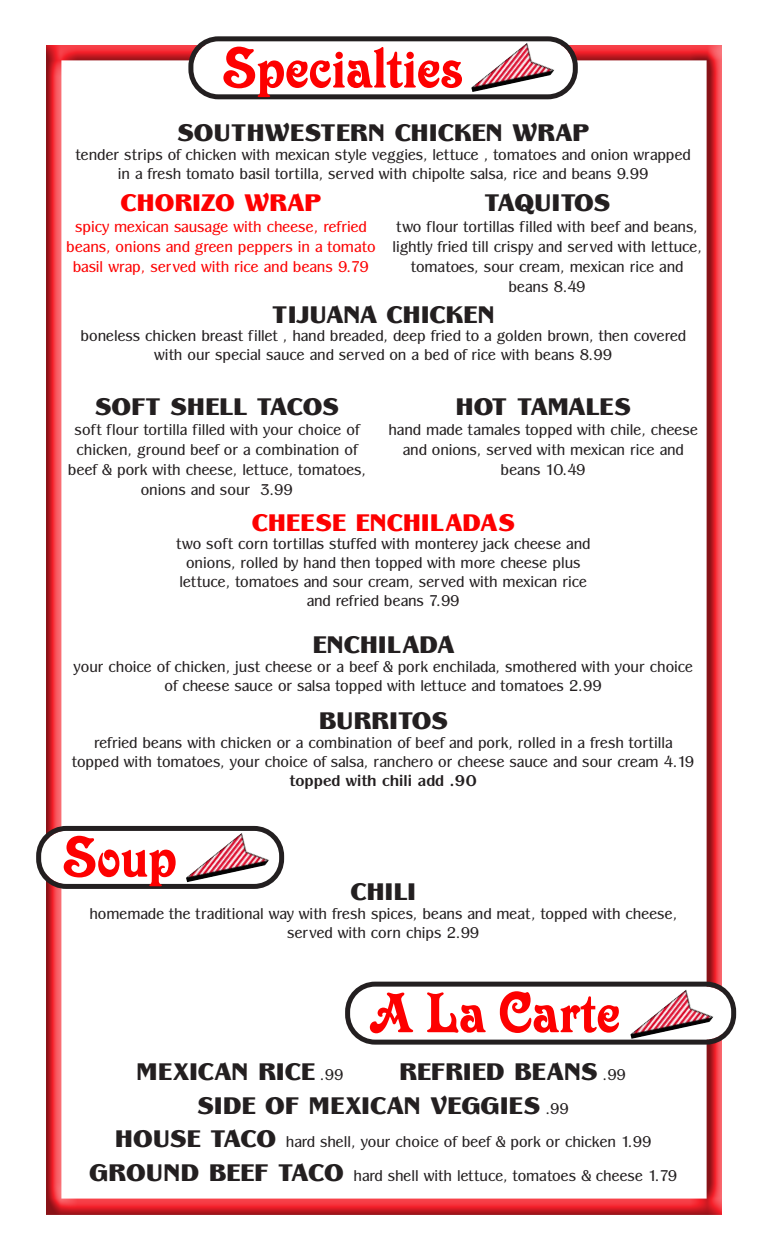
<style>
.page{position:relative;width:765px;height:1260px;background:#fff}
.page>*{position:absolute;margin:0;border:0;box-sizing:border-box;transform-origin:0 0}
.t1{font:61.25px "Victorian Let Plain";color:#fd0000}
.t2{font:25px/33.4px "Panache Black DTC";color:#231f20}
.t3{font:25px "Panache Black DTC";color:#fd0000}
.t4{font:16.25px/18.9px "Panache Book DTC";color:#231f20;text-align:center}
.t5{font:16.25px/20.1px "Panache Book DTC";color:#fd0000;text-align:center}
.t6{font:16.25px "Panache Bold DTC";color:#231f20}
.s1{font-family:"Panache Book DTC";font-size:16.25px}
.s2{font-family:"Panache Black DTC";font-size:25px}
</style>
<div class="page">
<img style="left:46px;top:45px;width:675px;height:1170px">
<svg style="left:188px;top:36px;width:390px;height:63px"></svg>
<img style="left:471px;top:42px;width:84px;height:50px">
<svg style="left:36px;top:826px;width:248px;height:63px"></svg>
<img style="left:186px;top:833px;width:84px;height:49px">
<svg style="left:345px;top:982px;width:391px;height:63px"></svg>
<img style="left:630px;top:989px;width:84px;height:50px">
<h1 class="t1" style="left:222px;top:31px;width:242px">Specialties</h1>
<h2 class="t2" style="left:177px;top:119px;width:413px">SOUTHWESTERN CHICKEN WRAP</h2>
<p class="t4" style="left:76px;top:146px;width:616px">tender strips of chicken with mexican style veggies, lettuce , tomatoes and onion wrapped in a fresh tomato basil tortilla, served with chipolte salsa, rice and beans 9.99</p>
<h2 class="t3" style="left:121px;top:195px;width:202px">CHORIZO WRAP</h2>
<p class="t5" style="left:66px;top:218px;width:311px">spicy mexican sausage with cheese, refried beans, onions and green peppers in a tomato basil wrap, served with rice and beans 9.79</p>
<h2 class="t2" style="left:484px;top:189px;width:128px">TAQUITOS</h2>
<p class="t4" style="left:392px;top:218px;width:311px;line-height:20.1px">two flour tortillas filled with beef and beans, lightly fried till crispy and served with lettuce, tomatoes, sour cream, mexican rice and beans 8.49</p>
<h2 class="t2" style="left:272px;top:300px;width:224px">TIJUANA CHICKEN</h2>
<p class="t4" style="left:81px;top:328px;width:607px">boneless chicken breast fillet , hand breaded, deep fried to a golden brown, then covered with our special sauce and served on a bed of rice with beans 8.99</p>
<h2 class="t2" style="left:95px;top:392px;width:245px">SOFT SHELL TACOS</h2>
<p class="t4" style="left:68px;top:421px;width:299px;line-height:20.1px">soft flour tortilla filled with your choice of chicken, ground beef or a combination of beef &amp; pork with cheese, lettuce, tomatoes, onions and sour 3.99</p>
<h2 class="t2" style="left:456px;top:392px;width:177px">HOT TAMALES</h2>
<p class="t4" style="left:388px;top:421px;width:311px;line-height:20.1px">hand made tamales topped with chile, cheese and onions, served with mexican rice and beans 10.49</p>
<h2 class="t3" style="left:252px;top:514px;width:265px">CHEESE ENCHILADAS</h2>
<p class="t4" style="left:176px;top:536px;width:415px">two soft corn tortillas stuffed with monterey jack cheese and onions, rolled by hand then topped with more cheese plus lettuce, tomatoes and sour cream, served with mexican rice and refried beans 7.99</p>
<h2 class="t2" style="left:312px;top:631px;width:143px">ENCHILADA</h2>
<p class="t4" style="left:74px;top:659px;width:621px">your choice of chicken, just cheese or a beef &amp; pork enchilada, smothered with your choice of cheese sauce or salsa topped with lettuce and tomatoes 2.99</p>
<h2 class="t2" style="left:319px;top:707px;width:131px">BURRITOS</h2>
<p class="t4" style="left:72px;top:735px;width:624px">refried beans with chicken or a combination of beef and pork, rolled in a fresh tortilla topped with tomatoes, your choice of salsa, ranchero or cheese sauce and sour cream 4.19</p>
<p class="t6" style="left:290px;top:775px;width:188px">topped with chili add .90</p>
<h1 class="t1" style="left:62px;top:820px;width:116px">Soup</h1>
<h2 class="t2" style="left:350px;top:878px;width:67px">CHILI</h2>
<p class="t4" style="left:89px;top:905px;width:589px">homemade the traditional way with fresh spices, beans and meat, topped with cheese, served with corn chips 2.99</p>
<h1 class="t1" style="left:370px;top:975px;width:251px">A La Carte</h1>
<h2 class="t2" style="left:197px;top:1058px;width:430px;text-indent:202px">REFRIED BEANS <span class="s1">.99<br></span>SIDE OF MEXICAN VEGGIES <span class="s1">.99</span></h2>
<p class="t4" style="left:89px;top:1127px;width:590px;line-height:33.4px"><span class="s2">HOUSE TACO</span> hard shell, your choice of beef &amp; pork or chicken 1.99<br><span class="s2">GROUND BEEF TACO</span> hard shell with lettuce, tomatoes &amp; cheese 1.79</p>
<h2 class="t2" style="left:136px;top:1058px;width:209px">MEXICAN RICE <span class="s1">.99</span></h2>
</div>
